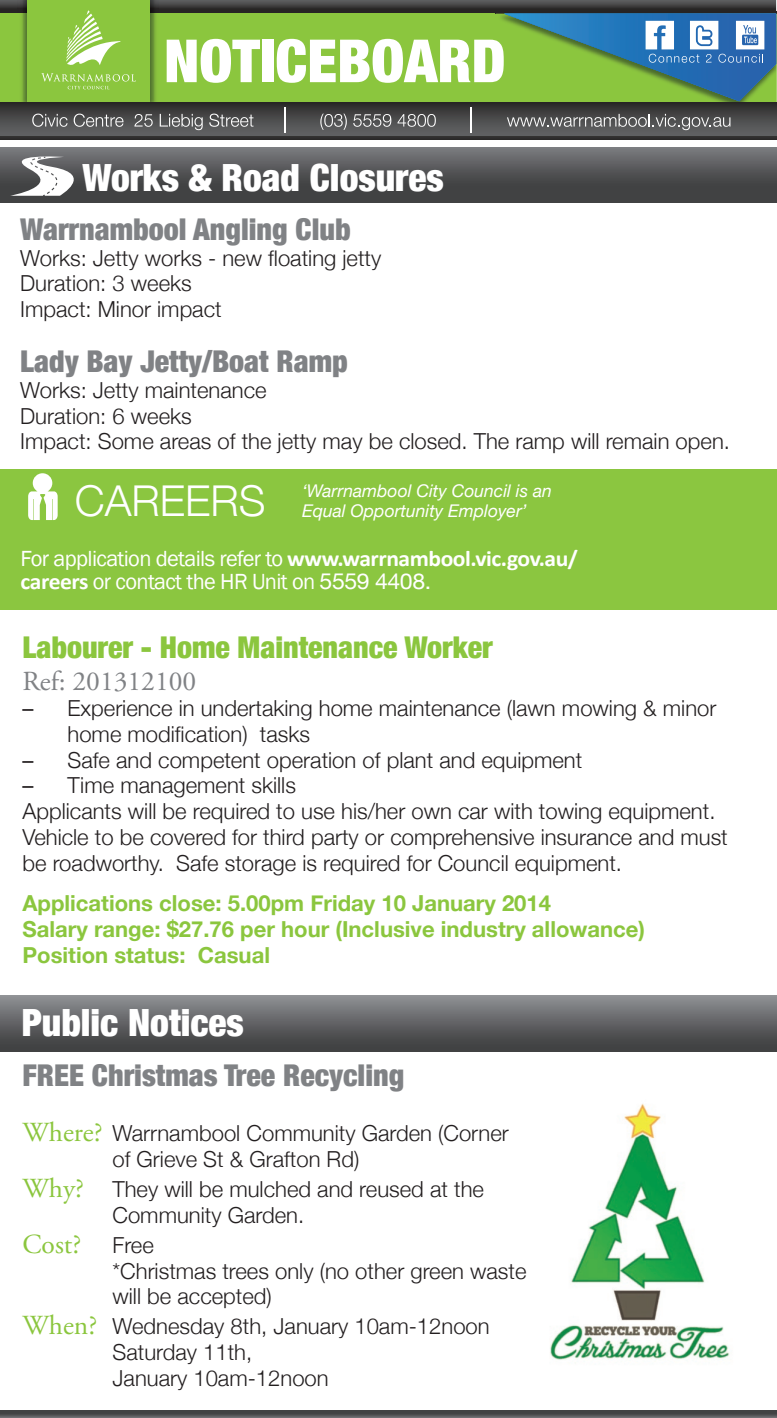
<style>
.page{position:relative;width:777px;height:1418px;background:#fff}
.page>*{position:absolute;margin:0;border:0;box-sizing:border-box;transform-origin:0 0}
.t1{font:300 42.5px "Helvetica Neue";color:#fff}
.t2{font:900 condensed 37.5px "Helvetica Neue";color:#fff}
.t3{font:900 condensed 30px "Helvetica Neue";color:#808285}
.t4{font:900 condensed 30px "Helvetica Neue";color:#8bc63e}
.t5{font:27.5px "Adobe Garamond Pro";color:#808285}
.t6{font:27.5px "Adobe Garamond Pro";color:#8bc63e}
.t7{font:22.5px/22.5px "Franklin Gothic";letter-spacing:-.03em;color:#fff}
.t8{font:300 22px/25.8px "Helvetica Neue";color:#231f20}
.t9{font:700 22px/25.8px "Helvetica Neue";color:#8bc63e}
.t10{font:italic 17.5px/20px "Helvetica Neue";color:#fff}
.s1{font-family:"Calibri";font-weight:700}
.s2{font-family:"Helvetica Neue";font-size:22px}
.s3{font-weight:400}
.s4{font-family:"Adobe Garamond Pro";font-weight:400;font-size:27.5px;color:#8bc63e}
.s5{font-family:"Helvetica Neue";font-weight:300;font-size:22px;color:#231f20}
</style>
<div class="page">
<div style="left:0;top:130px;width:776px;height:10px;background:#302f2f"></div>
<div style="left:0;top:102px;width:776px;height:34px;background:linear-gradient(to bottom,#2c2b2b,#646567)"></div>
<svg style="left:32px;top:114px;width:36px;height:13px"></svg>
<svg style="left:74px;top:114px;width:49px;height:13px"></svg>
<svg style="left:134px;top:114px;width:19px;height:13px"></svg>
<svg style="left:160px;top:114px;width:43px;height:16px"></svg>
<svg style="left:209px;top:114px;width:44px;height:13px"></svg>
<svg style="left:320px;top:114px;width:27px;height:16px"></svg>
<svg style="left:353px;top:114px;width:38px;height:13px"></svg>
<svg style="left:397px;top:114px;width:39px;height:13px"></svg>
<svg style="left:507px;top:114px;width:223px;height:16px;background:#6e6f6f"></svg>
<hr style="left:284px;top:107px;width:2px;height:26px;background:#fff">
<svg style="left:470px;top:108px;width:1px;height:25px"></svg>
<svg style="left:0;top:0;width:776px;height:101px;background:#85b26d"></svg>
<svg style="left:0;top:1410px;width:777px;height:7px;background:#4a4b4c"></svg>
<div style="left:0;top:147px;width:777px;height:55px;background:linear-gradient(to bottom,#757579,#333435)"></div>
<svg style="left:0;top:153px;width:95px;height:43px"></svg>
<div style="left:0;top:469px;width:777px;height:140px;background:#8bc640"></div>
<svg style="left:28px;top:473px;width:30px;height:47px"></svg>
<div style="left:0;top:995px;width:777px;height:56px;background:linear-gradient(to bottom,#8e8f93,#3a3b3c)"></div>
<img style="left:550px;top:1103px;width:180px;height:257px">
<h2 class="t2" style="left:82px;top:146px;width:363px">Works &amp; Road Closures</h2>
<h3 class="t3" style="left:20px;top:204px;width:332px">Warrnambool Angling Club</h3>
<p class="t8" style="left:20px;top:244px;width:363px">Works: Jetty works - new floating jetty<br>Duration: 3 weeks<br>Impact: Minor impact</p>
<h3 class="t3" style="left:20px;top:337px;width:329px">Lady Bay Jetty/Boat Ramp</h3>
<p class="t8" style="left:20px;top:376px;width:711px">Works: Jetty maintenance<br>Duration: 6 weeks<br>Impact: Some areas of the jetty may be closed. The ramp will remain open.</p>
<h1 class="t1" style="left:75px;top:466px;width:192px">CAREERS</h1>
<p class="t7" style="left:21px;top:547px;width:559px">For application details refer to <span class="s1">www.warrnambool.vic.gov.au/ careers</span> or contact the HR Unit on <span class="s2">5559 4408.</span></p>
<p class="t10" style="left:302px;top:481px;width:251px">‘Warrnambool City Council is an<br>Equal Opportunity Employer’</p>
<h3 class="t4" style="left:22px;top:622px;width:472px">Labourer - Home Maintenance Worker</h3>
<p class="t5" style="left:22px;top:665px;width:175px">Ref: 201312100</p>
<p class="t8" style="left:68px;top:694px;width:650px;text-indent:-45px"><span class="s3">–</span> Experience in undertaking home maintenance (lawn mowing &amp; minor home modification) tasks</p>
<p class="t8" style="left:22px;top:745px;width:561px"><span class="s3">–</span> Safe and competent operation of plant and equipment</p>
<p class="t8" style="left:22px;top:771px;width:707px"><span class="s3">–</span> Time management skills<br>Applicants will be required to use his/her own car with towing equipment.<br>Vehicle to be covered for third party or comprehensive insurance and must be roadworthy. Safe storage is required for Council equipment.</p>
<p class="t9" style="left:22px;top:891px;width:624px">Applications close: 5.00pm Friday 10 January 2014<br>Salary range: $27.76 per hour (Inclusive industry allowance)<br>Position status: Casual</p>
<h2 class="t2" style="left:22px;top:991px;width:224px">Public Notices</h2>
<h3 class="t3" style="left:22px;top:1050px;width:383px">FREE Christmas Tree Recycling</h3>
<p class="t8" style="left:112px;top:1119px;width:398px;text-indent:-90px"><span class="s4">Where?</span> Warrnambool Community Garden (Corner of Grieve St &amp; Grafton Rd)</p>
<p class="t6" style="left:22px;top:1171px;width:63px">Why?</p>
<p class="t8" style="left:112px;top:1175px;width:373px">They will be mulched and reused at the<br>Community Garden.</p>
<p class="t6" style="left:22px;top:1227px;width:133px">Cost? <span class="s5">Free</span></p>
<p class="t8" style="left:113px;top:1256px;width:415px">*Christmas trees only (no other green waste will be accepted)</p>
<p class="t8" style="left:112px;top:1312px;width:379px;text-indent:-90px"><span class="s4">When?</span> Wednesday 8th, January 10am-12noon<br>Saturday 11th,<br>January 10am-12noon</p>
</div>
